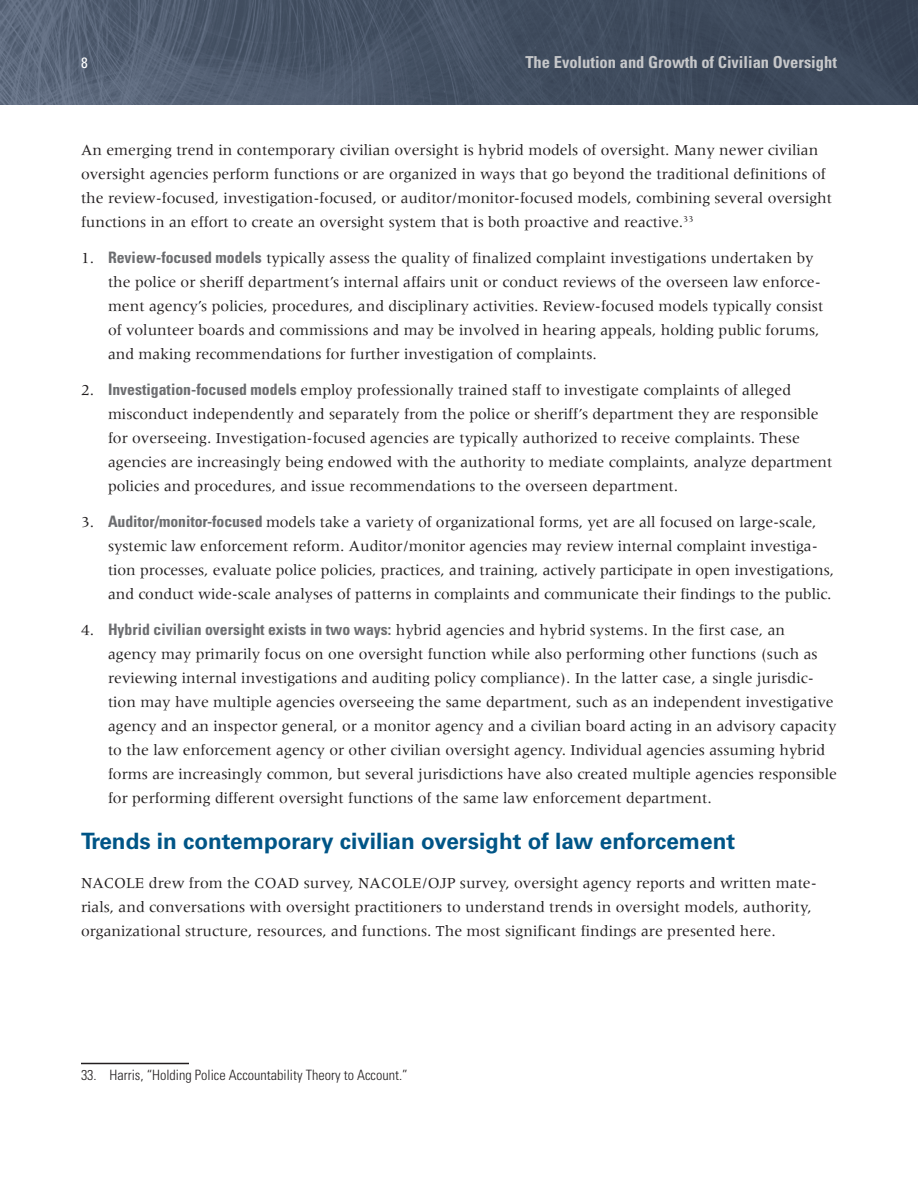
<style>
.page{position:relative;width:918px;height:1188px;background:#fff}
.page>*{position:absolute;margin:0;border:0;box-sizing:border-box;transform-origin:0 0}
.t1{font:700 22.5px "Univers LT Std";color:#005587}
.t2{font:700 condensed 16.5px "Univers LT Std";color:#c7c8ca}
.t3{font:15.75px/24px "Meridien LT Std";color:#231f20}
.t4{font:condensed 15px "Univers LT Std";color:#fff}
.t5{font:300 condensed 14.25px "Univers LT Std";color:#231f20}
.s1{font-family:"Univers LT Std";font-weight:700;font-stretch:condensed;color:#6c6d70}
</style>
<div class="page">
<img style="left:0;top:0;width:918px;height:104px">
<hr style="left:81px;top:1063px;width:108px;height:1px;background:#231f20">
<p class="t4" style="left:81px;top:53px;width:8px">8</p>
<p class="t2" style="left:525px;top:52px;width:313px">The Evolution and Growth of Civilian Oversight</p>
<p class="t3" style="left:81px;top:138px;width:753px">An emerging trend in contemporary civilian oversight is hybrid models of oversight. Many newer civilian oversight agencies perform functions or are organized in ways that go beyond the traditional definitions of the review-focused, investigation-focused, or auditor/monitor-focused models, combining several oversight functions in an effort to create an oversight system that is both proactive and reactive.<sup>33</sup></p>
<p class="t3" style="left:108px;top:246px;width:717px;text-indent:-27px">1. <span class="s1">Review-focused models</span> typically assess the quality of finalized complaint investigations undertaken by the police or sheriff department’s internal affairs unit or conduct reviews of the overseen law enforce&shy;ment agency’s policies, procedures, and disciplinary activities. Review-focused models typically consist of volunteer boards and commissions and may be involved in hearing appeals, holding public forums, and making recommendations for further investigation of complaints.</p>
<p class="t3" style="left:108px;top:378px;width:726px;text-indent:-27px">2. <span class="s1">Investigation-focused models</span> employ professionally trained staff to investigate complaints of alleged misconduct independently and separately from the police or sheriff’s department they are responsible for overseeing. Investigation-focused agencies are typically authorized to receive complaints. These agencies are increasingly being endowed with the authority to mediate complaints, analyze department policies and procedures, and issue recommendations to the overseen department.</p>
<p class="t3" style="left:108px;top:510px;width:728px;text-indent:-27px">3. <span class="s1">Auditor/monitor-focused</span> models take a variety of organizational forms, yet are all focused on large-scale, systemic law enforcement reform. Auditor/monitor agencies may review internal complaint investiga&shy;tion processes, evaluate police policies, practices, and training, actively participate in open investigations, and conduct wide-scale analyses of patterns in complaints and communicate their findings to the public.</p>
<p class="t3" style="left:108px;top:618px;width:730px;text-indent:-27px">4. <span class="s1">Hybrid civilian oversight exists in two ways:</span> hybrid agencies and hybrid systems. In the first case, an agency may primarily focus on one oversight function while also performing other functions (such as reviewing internal investigations and auditing policy compliance). In the latter case, a single jurisdic&shy;tion may have multiple agencies overseeing the same department, such as an independent investigative agency and an inspector general, or a monitor agency and a civilian board acting in an advisory capacity to the law enforcement agency or other civilian oversight agency. Individual agencies assuming hybrid forms are increasingly common, but several jurisdictions have also created multiple agencies responsible for performing different oversight functions of the same law enforcement department.</p>
<h3 class="t1" style="left:81px;top:828px;width:656px">Trends in contemporary civilian oversight of law enforcement</h3>
<p class="t3" style="left:81px;top:871px;width:737px">NACOLE drew from the COAD survey, NACOLE/OJP survey, oversight agency reports and written mate&shy;rials, and conversations with oversight practitioners to understand trends in oversight models, authority, organizational structure, resources, and functions. The most significant findings are presented here.</p>
<p class="t5" style="left:81px;top:1066px;width:328px">33. Harris, “Holding Police Accountability Theory to Account.”</p>
</div>
